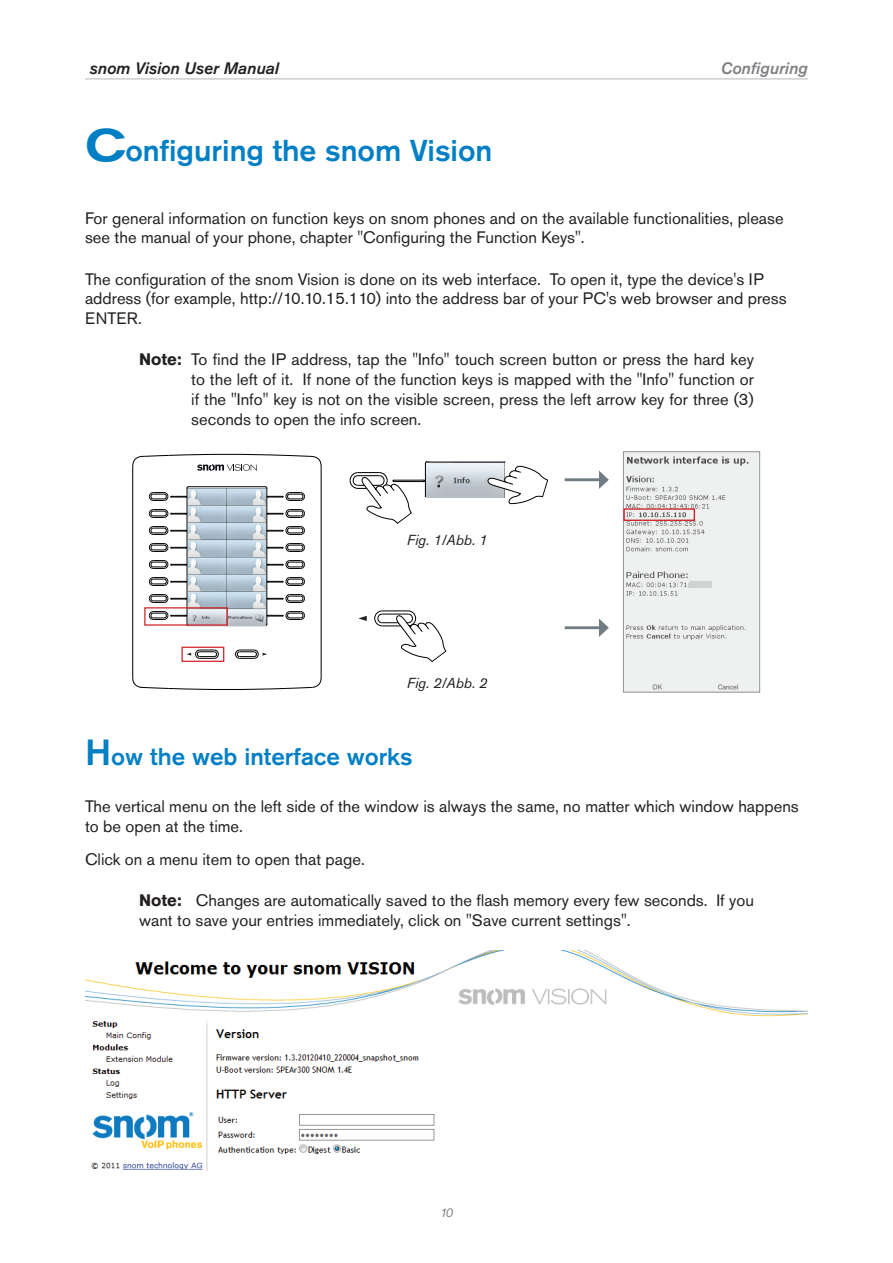
<style>
.page{position:relative;width:893px;height:1263px;background:#fff}
.page>*{position:absolute;margin:0;border:0;box-sizing:border-box;transform-origin:0 0}
.t1{font:500 30px "Akzidenz Grotesk Pro";color:#007fc5}
.t2{font:500 24px "Akzidenz Grotesk Pro";color:#007fc5}
.t3{font:16.5px/19.8px "Akzidenz Grotesk Pro";color:#231f20}
.t4{font:italic 500 16.5px "Akzidenz Grotesk Pro";color:#231f20}
.t5{font:italic 500 16.5px "Akzidenz Grotesk Pro";color:#808285}
.t6{font:italic 14.4px "Akzidenz Grotesk Pro";color:#231f20}
.t7{font:italic 300 12px "Akzidenz Grotesk Pro";color:#57585a}
.s1{font-stretch:expanded;font-size:45px}
.s2{font-weight:700}
.s3{font-size:36px}
</style>
<div class="page">
<hr style="left:85px;top:78px;width:723px;height:1px;background:#bcbdc0">
<hr style="left:565px;top:478px;width:36px;height:3px;background:#717d83">
<svg style="left:599px;top:471px;width:10px;height:18px"></svg>
<hr style="left:565px;top:626px;width:36px;height:3px;background:#717d83">
<svg style="left:599px;top:618px;width:10px;height:19px"></svg>
<img style="left:625px;top:453px;width:133px;height:237px">
<div style="left:623px;top:451px;width:137px;height:241px;border:1px solid #939598"></div>
<div style="left:623px;top:508px;width:72px;height:13px;border:1px solid #d1232a"></div>
<div style="left:689px;top:581px;width:22px;height:7px;background:#d1d2d4"></div>
<hr style="left:425px;top:464px;width:1px;height:33px;background:#000">
<img style="left:427px;top:462px;width:78px;height:35px">
<svg style="left:487px;top:465px;width:62px;height:40px"></svg>
<svg style="left:349px;top:471px;width:76px;height:53px"></svg>
<hr style="left:188px;top:625px;width:77px;height:1px;background:#000">
<hr style="left:267px;top:488px;width:1px;height:136px;background:#000">
<hr style="left:188px;top:486px;width:77px;height:1px;background:#000">
<hr style="left:187px;top:488px;width:1px;height:136px;background:#000">
<hr style="left:321px;top:468px;width:1px;height:208px;background:#000">
<hr style="left:132px;top:468px;width:1px;height:208px;background:#000">
<svg style="left:149px;top:509px;width:38px;height:9px"></svg>
<svg style="left:149px;top:526px;width:38px;height:9px"></svg>
<svg style="left:149px;top:543px;width:38px;height:9px"></svg>
<svg style="left:149px;top:560px;width:38px;height:9px"></svg>
<svg style="left:149px;top:577px;width:38px;height:9px"></svg>
<svg style="left:149px;top:594px;width:38px;height:9px"></svg>
<svg style="left:149px;top:611px;width:39px;height:13px"></svg>
<svg style="left:149px;top:486px;width:40px;height:15px"></svg>
<svg style="left:267px;top:509px;width:38px;height:9px"></svg>
<svg style="left:267px;top:526px;width:38px;height:9px"></svg>
<svg style="left:267px;top:543px;width:38px;height:9px"></svg>
<svg style="left:267px;top:560px;width:38px;height:9px"></svg>
<svg style="left:267px;top:577px;width:38px;height:9px"></svg>
<svg style="left:267px;top:594px;width:38px;height:9px"></svg>
<svg style="left:265px;top:611px;width:40px;height:15px"></svg>
<svg style="left:265px;top:486px;width:40px;height:15px"></svg>
<svg style="left:132px;top:675px;width:190px;height:15px"></svg>
<svg style="left:132px;top:454px;width:190px;height:17px"></svg>
<svg style="left:235px;top:649px;width:32px;height:10px"></svg>
<svg style="left:187px;top:649px;width:32px;height:10px"></svg>
<img style="left:188px;top:488px;width:77px;height:137px">
<div style="left:144px;top:607px;width:84px;height:19px;border:1px solid #d1232a"></div>
<div style="left:181px;top:647px;width:43px;height:15px;border:1px solid #d1232a"></div>
<svg style="left:358px;top:616px;width:9px;height:5px"></svg>
<svg style="left:374px;top:610px;width:73px;height:52px"></svg>
<img style="left:85px;top:950px;width:723px;height:221px">
<p class="t4" style="left:90px;top:58px;width:191px">snom Vision User Manual</p>
<p class="t5" style="left:721px;top:58px;width:89px">Configuring</p>
<h1 class="t1" style="left:85px;top:131px;width:409px"><span class="s1">C</span>onfiguring the snom Vision</h1>
<p class="t3" style="left:85px;top:208px;width:700px">For general information on function keys on snom phones and on the available functionalities, please see the manual of your phone, chapter "Configuring the Function Keys".</p>
<p class="t3" style="left:85px;top:269px;width:703px">The configuration of the snom Vision is done on its web interface. To open it, type the device's IP address (for example, http://10.10.15.110) into the address bar of your PC's web browser and press<br>ENTER.</p>
<p class="t3" style="left:191px;top:349px;width:564px;text-align:justify;text-indent:-52px"><span class="s2">Note:</span> To find the IP address, tap the "Info" touch screen button or press the hard key to the left of it. If none of the function keys is mapped with the "Info" function or if the "Info" key is not on the visible screen, press the left arrow key for three (3) seconds to open the info screen.</p>
<p class="t6" style="left:407px;top:531px;width:82px">Fig. 1/Abb. 1</p>
<p class="t6" style="left:407px;top:674px;width:82px">Fig. 2/Abb. 2</p>
<h2 class="t2" style="left:85px;top:741px;width:329px"><span class="s3">H</span>ow the web interface works</h2>
<p class="t3" style="left:85px;top:797px;width:715px">The vertical menu on the left side of the window is always the same, no matter which window happens to be open at the time.</p>
<p class="t3" style="left:85px;top:849px;width:281px">Click on a menu item to open that page.</p>
<p class="t3" style="left:139px;top:890px;width:616px"><span class="s2">Note:</span> Changes are automatically saved to the flash memory every few seconds. If you want to save your entries immediately, click on "Save current settings".</p>
<p class="t7" style="left:440px;top:1204px;width:14px">10</p>
</div>
